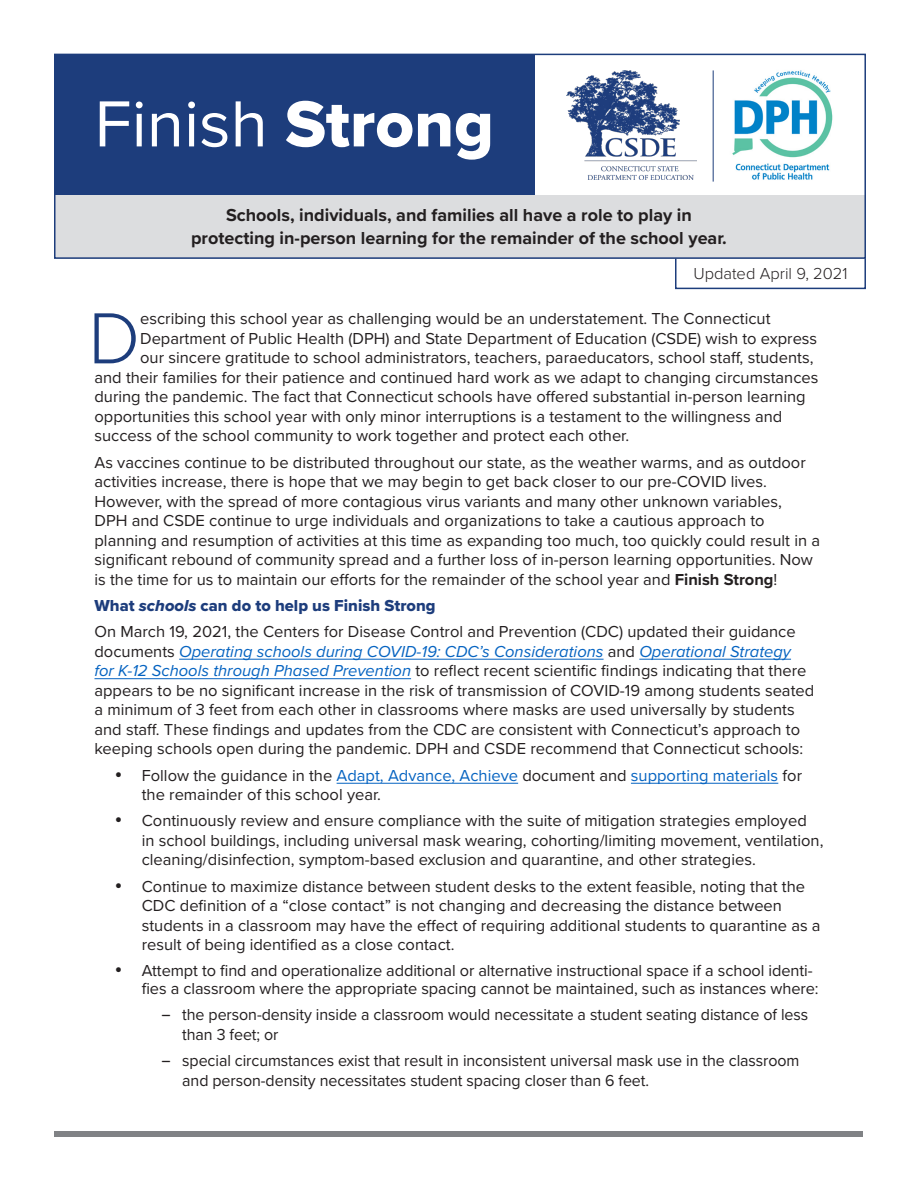
<style>
.page{position:relative;width:918px;height:1188px;background:#fff}
.page>*{position:absolute;margin:0;border:0;box-sizing:border-box;transform-origin:0 0}
.t1{font:300 75px "Proxima Nova";color:#1d3d7c}
.t2{font:67.5px "Proxima Nova";color:#fff}
.t3{font:700 18px/22.5px "Proxima Nova";color:#231f20;text-align:center}
.t4{font:16.5px/19.5px "Proxima Nova";color:#231f20}
.t5{font:16.5px "Proxima Nova Extrabld";color:#1d3d7c}
.t6{font:300 16.5px "Proxima Nova";color:#231f20}
.s1{font-family:"Proxima Nova Extrabld"}
.s2{font-weight:700}
.s3{font-family:"Proxima Nova Extrabld It"}
.s4{font-style:italic;color:#0563c1}
.s5{color:#0563c1}
.s6{font-family:"Calibri"}
</style>
<div class="page">
<div style="left:54px;top:55px;width:481px;height:143px;background:#1d3d7c"></div>
<div style="left:54px;top:195px;width:812px;height:64px;background:#dcdddf"></div>
<hr style="left:179px;top:659px;width:425px;height:1px;background:#0563c1">
<hr style="left:639px;top:659px;width:152px;height:1px;background:#0563c1">
<hr style="left:94px;top:678px;width:317px;height:1px;background:#0563c1">
<hr style="left:337px;top:783px;width:181px;height:1px;background:#0563c1">
<hr style="left:631px;top:783px;width:147px;height:1px;background:#0563c1">
<div style="left:54px;top:54px;width:812px;height:205px;border:2px solid #1d3d7c"></div>
<img style="left:732px;top:70px;width:101px;height:110px">
<img style="left:567px;top:71px;width:130px;height:109px">
<div style="left:55px;top:1132px;width:808px;height:5px;background:#808285"></div>
<hr style="left:713px;top:70px;width:1px;height:112px;background:#1d3d7c">
<div style="left:675px;top:258px;width:191px;height:31px;border:2px solid #1d3d7c"></div>
<p class="t2" style="left:94px;top:74px;width:401px">Finish <span class="s1">Strong</span></p>
<p class="t3" style="left:191px;top:204px;width:537px">Schools, individuals, and families all have a role to play in protecting in-person learning for the remainder of the school year.</p>
<p class="t6" style="left:693px;top:261px;width:156px">Updated April 9, 2021</p>
<p class="t1" style="left:88px;top:282px;width:53px">D</p>
<p class="t4" style="left:140px;top:308px;width:632px">escribing this school year as challenging would be an understatement. The Connecticut</p>
<p class="t4" style="left:140px;top:328px;width:679px">Department of Public Health (DPH) and State Department of Education (CSDE) wish to express</p>
<p class="t4" style="left:140px;top:347px;width:675px">our sincere gratitude to school administrators, teachers, paraeducators, school staff, students,</p>
<p class="t4" style="left:94px;top:367px;width:725px">and their families for their patience and continued hard work as we adapt to changing circumstances</p>
<p class="t4" style="left:94px;top:386px;width:713px">during the pandemic. The fact that Connecticut schools have offered substantial in-person learning</p>
<p class="t4" style="left:94px;top:406px;width:689px">opportunities this school year with only minor interruptions is a testament to the willingness and</p>
<p class="t4" style="left:94px;top:425px;width:536px">success of the school community to work together and protect each other.</p>
<p class="t4" style="left:94px;top:452px;width:727px">As vaccines continue to be distributed throughout our state, as the weather warms, and as outdoor activities increase, there is hope that we may begin to get back closer to our pre-COVID lives.<br>However, with the spread of more contagious virus variants and many other unknown variables,<br>DPH and CSDE continue to urge individuals and organizations to take a cautious approach to planning and resumption of activities at this time as expanding too much, too quickly could result in a significant rebound of community spread and a further loss of in-person learning opportunities. Now is the time for us to maintain our efforts for the remainder of the school year and <span class="s2">Finish Strong</span>!</p>
<p class="t5" style="left:94px;top:593px;width:343px">What <span class="s3">schools</span> can do to help us Finish Strong</p>
<p class="t4" style="left:94px;top:621px;width:721px">On March 19, 2021, the Centers for Disease Control and Prevention (CDC) updated their guidance documents <span class="s4">Operating schools during COVID-19: CDC’s Considerations</span> and <span class="s4">Operational Strategy for K-12 Schools through Phased Prevention</span> to reflect recent scientific findings indicating that there appears to be no significant increase in the risk of transmission of COVID-19 among students seated a minimum of 3 feet from each other in classrooms where masks are used universally by students and staff. These findings and updates from the CDC are consistent with Connecticut’s approach to keeping schools open during the pandemic. DPH and CSDE recommend that Connecticut schools:</p>
<p class="t4" style="left:142px;top:765px;width:662px;text-indent:-27px">• Follow the guidance in the <span class="s5">Adapt, Advance, Achieve</span> document and <span class="s5">supporting materials</span> for the remainder of this school year.</p>
<p class="t4" style="left:142px;top:810px;width:683px;text-indent:-27px">• Continuously review and ensure compliance with the suite of mitigation strategies employed in school buildings, including universal mask wearing, cohorting/limiting movement, ventilation, cleaning/disinfection, symptom-based exclusion and quarantine, and other strategies.</p>
<p class="t4" style="left:142px;top:876px;width:680px;text-indent:-27px">• Continue to maximize distance between student desks to the extent feasible, noting that the CDC definition of a “close contact” is not changing and decreasing the distance between students in a classroom may have the effect of requiring additional students to quarantine as a result of being identified as a close contact.</p>
<p class="t4" style="left:142px;top:961px;width:678px;line-height:17.9px;text-indent:-27px">• Attempt to find and operationalize additional or alternative instructional space if a school identi&shy;fies a classroom where the appropriate spacing cannot be maintained, such as instances where:</p>
<p class="t4" style="left:182px;top:1004px;width:628px;text-indent:-20px"><span class="s6">–</span> the person-density inside a classroom would necessitate a student seating distance of less than 3 feet; or</p>
<p class="t4" style="left:182px;top:1050px;width:619px;text-indent:-20px"><span class="s6">–</span> special circumstances exist that result in inconsistent universal mask use in the classroom and person-density necessitates student spacing closer than 6 feet.</p>
</div>
